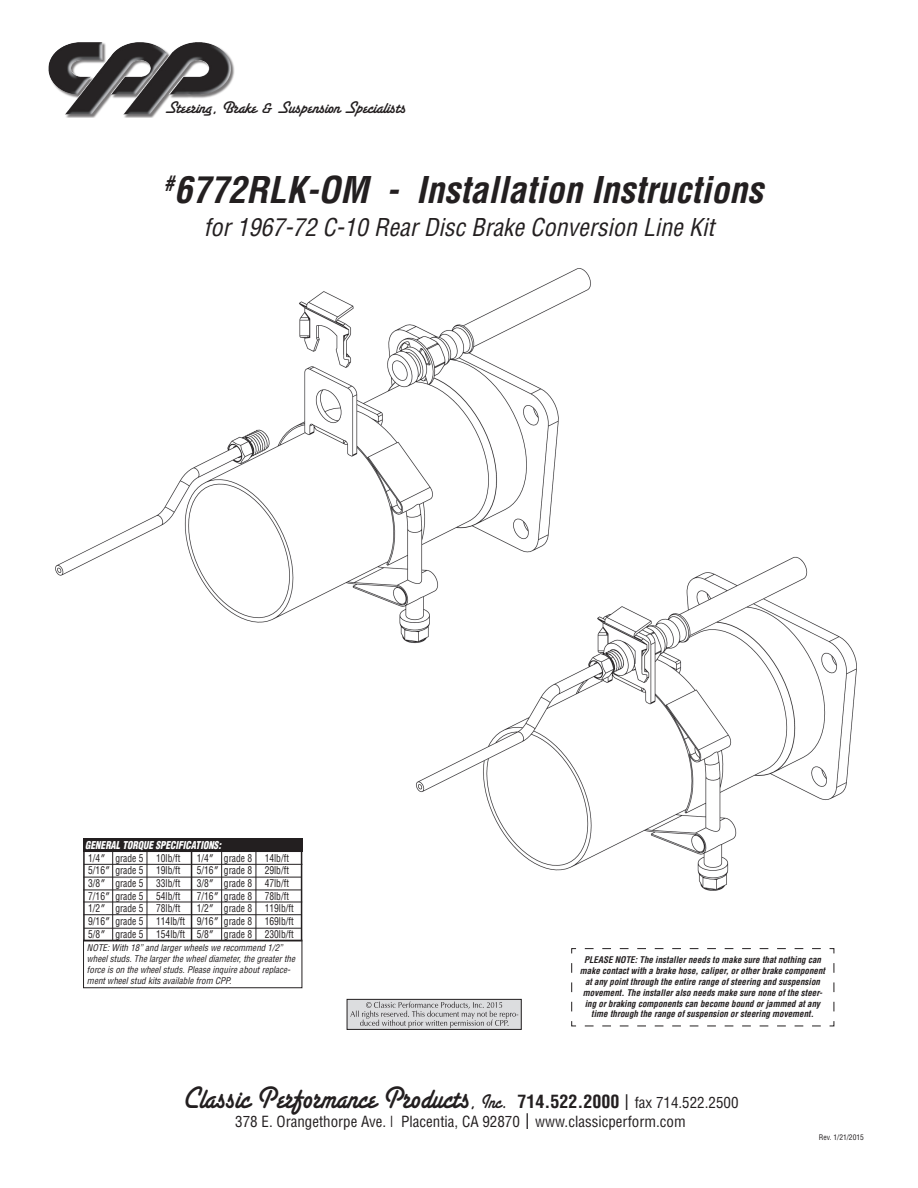
<style>
.page{position:relative;width:918px;height:1188px;background:#fff}
.page>*{position:absolute;margin:0;border:0;box-sizing:border-box;transform-origin:0 0}
.Headline{font:italic 700 condensed 36px "Helvetica";color:#231f20}
.t1{font:33px "Santa Fe Plain";letter-spacing:.005em;color:#231f20;scale:.9 1}
.Headline-2{font:italic condensed 24px "Helvetica";color:#231f20}
.t2{font:18px "Santa Fe Plain";color:#231f20}
.t3{font:condensed 15px "Helvetica";color:#231f20}
.Parts_List{font:condensed 10.5px "Helvetica";color:#231f20;scale:.9 1}
.Subheads{font:italic 900 condensed 10.5px "Helvetica";color:#fff;scale:.9 1}
.notes_text{font:italic 700 condensed 9px/10.8px "Helvetica";color:#231f20;text-align:center}
.t4{font:italic condensed 9px/10.8px "Helvetica";color:#231f20}
.t5{font:condensed 7.5px "Helvetica";color:#231f20}
.s1{font-stretch:normal}
.s2{font-size:21px}
.s3{font-family:"Helvetica";font-weight:700;font-stretch:condensed;font-size:18px}
.s4{font-family:"Helvetica";font-stretch:condensed;font-size:21px}
.s5{font-family:"Helvetica";font-stretch:condensed;font-size:15px}
</style>
<div class="page">
<div style="left:49px;top:43px;width:186px;height:75px;background:#231f20;opacity:.6"></div>
<img style="left:129px;top:42px;width:68px;height:65px">
<img style="left:55px;top:268px;width:802px;height:624px">
<svg style="left:571px;top:948px;width:264px;height:79px"></svg>
<div style="left:347px;top:999px;width:175px;height:31px;border:1px solid #231f20"></div>
<svg style="left:350px;top:1001px;width:168px;height:27px;background:#c5c5c7"></svg>
<hr style="left:191px;top:851px;width:1px;height:90px;background:#231f20">
<hr style="left:84px;top:864px;width:218px;height:1px;background:#231f20">
<hr style="left:83px;top:877px;width:218px;height:1px;background:#231f20">
<hr style="left:83px;top:890px;width:219px;height:1px;background:#231f20">
<hr style="left:83px;top:902px;width:219px;height:1px;background:#231f20">
<hr style="left:83px;top:914px;width:219px;height:1px;background:#231f20">
<hr style="left:84px;top:928px;width:218px;height:1px;background:#231f20">
<hr style="left:112px;top:852px;width:1px;height:88px;background:#231f20">
<hr style="left:147px;top:852px;width:1px;height:88px;background:#231f20">
<hr style="left:221px;top:851px;width:1px;height:89px;background:#231f20">
<hr style="left:256px;top:851px;width:1px;height:89px;background:#231f20">
<div style="left:83px;top:838px;width:219px;height:14px;background:#231f20"></div>
<div style="left:83px;top:940px;width:219px;height:48px;border:1px solid #231f20"></div>
<h3 class="t2" style="left:165px;top:96px;width:243px">Steering, Brake &amp; Suspension Specialists</h3>
<p class="Headline" style="left:164px;top:168px;width:601px"><sup>#</sup>6772RLK-OM - Installation Instructions</p>
<p class="Headline-2" style="left:204px;top:213px;width:512px">for 1967-72 C-10 Rear Disc Brake Conversion Line Kit</p>
<p class="Subheads" style="left:85px;top:839px;width:152px">GENERAL TORQUE SPECIFICATIONS:</p>
<p class="Parts_List" style="left:88px;top:851px;width:104px">1/4<span class="s1">″</span> grade 5 10lb/ft</p>
<p class="Parts_List" style="left:197px;top:851px;width:104px">1/4<span class="s1">″</span> grade 8 14lb/ft</p>
<p class="Parts_List" style="left:88px;top:864px;width:104px">5/16<span class="s1">″</span> grade 5 19lb/ft</p>
<p class="Parts_List" style="left:197px;top:864px;width:104px">5/16<span class="s1">″</span> grade 8 29lb/ft</p>
<p class="Parts_List" style="left:88px;top:877px;width:104px">3/8<span class="s1">″</span> grade 5 33lb/ft</p>
<p class="Parts_List" style="left:197px;top:877px;width:104px">3/8<span class="s1">″</span> grade 8 47lb/ft</p>
<p class="Parts_List" style="left:88px;top:889px;width:104px">7/16<span class="s1">″</span> grade 5 54lb/ft</p>
<p class="Parts_List" style="left:197px;top:889px;width:104px">7/16<span class="s1">″</span> grade 8 78lb/ft</p>
<p class="Parts_List" style="left:88px;top:902px;width:104px">1/2<span class="s1">″</span> grade 5 78lb/ft</p>
<p class="Parts_List" style="left:197px;top:902px;width:109px">1/2<span class="s1">″</span> grade 8 119lb/ft</p>
<p class="Parts_List" style="left:88px;top:915px;width:230px">9/16<span class="s1">″</span> grade 5 114lb/ft 9/16<span class="s1">″</span> grade 8 169lb/ft</p>
<p class="Parts_List" style="left:88px;top:927px;width:230px">5/8<span class="s1">″</span> grade 5 154lb/ft 5/8<span class="s1">″</span> grade 8 230lb/ft</p>
<p class="t4" style="left:87px;top:942px;width:210px">NOTE: With 18” and larger wheels we recommend 1/2” wheel studs. The larger the wheel diameter, the greater the force is on the wheel studs. Please inquire about replace&shy;ment wheel stud kits available from CPP.</p>
<p class="notes_text" style="left:580px;top:955px;width:247px">PLEASE NOTE: The installer needs to make sure that nothing can make contact with a brake hose, caliper, or other brake component at any point through the entire range of steering and suspension movement. The installer also needs make sure none of the steer&shy;ing or braking components can become bound or jammed at any time through the range of suspension or steering movement.</p>
<h2 class="t1" style="left:182px;top:1077px;width:619px">Classic Performance Products<span class="s2">, Inc.</span> <span class="s3">714.522.2000</span> <span class="s4">|</span> <span class="s5">fax 714.522.2500</span></h2>
<h3 class="t3" style="left:235px;top:1112px;width:452px">378 E. Orangethorpe Ave. | Placentia, CA 92870 <span class="s2">|</span> www.classicperform.com</h3>
<p class="t5" style="left:819px;top:1133px;width:46px">Rev. 1/21/2015</p>
</div>
